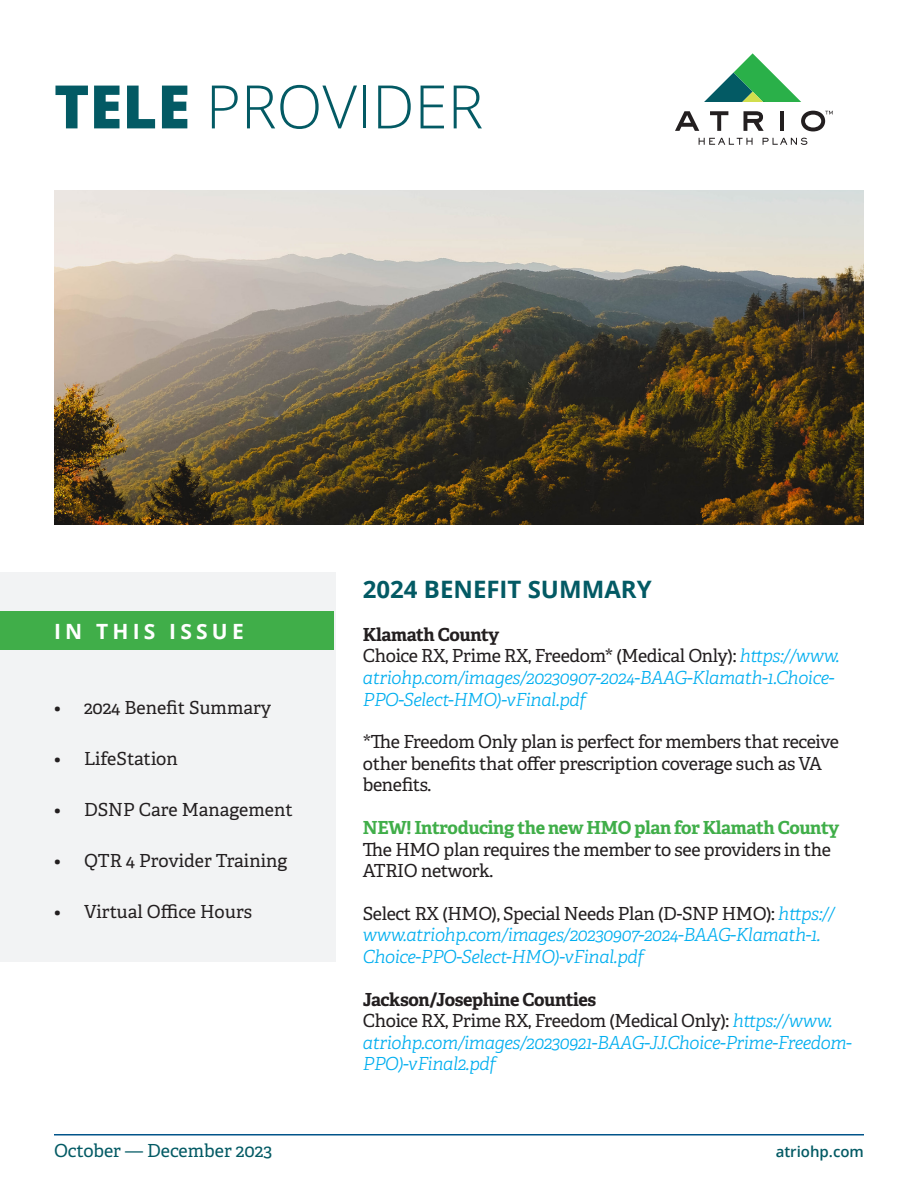
<style>
.page{position:relative;width:918px;height:1188px;background:#fff}
.page>*{position:absolute;margin:0;border:0;box-sizing:border-box;transform-origin:0 0}
.t1{font:300 60px "Open Sans";color:#035a64}
.Body_text{font:700 24px "Open Sans";color:#035a64}
.t2{font:700 21px "Open Sans";letter-spacing:.2em;color:#fff}
.Body_text-2{font:italic 300 18px/21.6px "Adelle";letter-spacing:-.02em;color:#00aeef}
.Body_text-3{font:18px/21.6px "Adelle";letter-spacing:-.02em;color:#231f20}
.Bullet_Paragraph{font:18px "Adelle";color:#231f20}
.t3{font:18px "Adelle";color:#035a64}
.t4{font:600 15px "Open Sans";color:#035a64}
.s1{font-weight:800}
.s2{font-weight:700;font-style:normal;color:#231f20}
.s3{font-weight:400;font-style:normal;color:#231f20}
.s4{font-weight:700;color:#40ae49}
</style>
<div class="page">
<div style="left:0;top:572px;width:336px;height:389px;background:#f2f3f4"></div>
<div style="left:0;top:611px;width:334px;height:39px;background:#40ae49"></div>
<hr style="left:54px;top:1134px;width:810px;height:2px;background:#01548a">
<svg style="left:704px;top:53px;width:97px;height:49px"></svg>
<svg style="left:675px;top:111px;width:24px;height:20px"></svg>
<svg style="left:710px;top:111px;width:18px;height:20px"></svg>
<svg style="left:744px;top:111px;width:20px;height:20px"></svg>
<hr style="left:780px;top:111px;width:4px;height:20px;background:#231f20">
<svg style="left:699px;top:138px;width:54px;height:7px"></svg>
<svg style="left:763px;top:138px;width:44px;height:7px"></svg>
<svg style="left:801px;top:111px;width:32px;height:20px"></svg>
<img style="left:54px;top:191px;width:810px;height:334px">
<p class="t1" style="left:54px;top:66px;width:431px"><span class="s1">TELE</span> PROVIDER</p>
<p class="t2" style="left:54px;top:617px;width:191px">IN THIS ISSUE</p>
<p class="Bullet_Paragraph" style="left:54px;top:697px;width:219px">• 2024 Benefit Summary</p>
<p class="Bullet_Paragraph" style="left:54px;top:748px;width:125px">• LifeStation</p>
<p class="Bullet_Paragraph" style="left:54px;top:799px;width:240px">• DSNP Care Management</p>
<p class="Bullet_Paragraph" style="left:54px;top:850px;width:235px">• QTR 4 Provider Training</p>
<p class="Bullet_Paragraph" style="left:54px;top:901px;width:200px">• Virtual Office Hours</p>
<p class="Body_text" style="left:363px;top:573px;width:290px">2024 BENEFIT SUMMARY</p>
<p class="Body_text-2" style="left:363px;top:624px;width:478px"><span class="s2">Klamath County<br></span><span class="s3">Choice RX, Prime RX, Freedom* (Medical Only):</span> https://www. atriohp.com/images/20230907-2024-BAAG-Klamath-1.Choice-PPO-Select-HMO)-vFinal.pdf</p>
<p class="Body_text-3" style="left:363px;top:731px;width:478px">*The Freedom Only plan is perfect for members that receive other benefits that offer prescription coverage such as VA benefits.</p>
<p class="Body_text-3" style="left:363px;top:817px;width:478px"><span class="s4">NEW! Introducing the new HMO plan for Klamath County<br></span>The HMO plan requires the member to see providers in the<br>ATRIO network.</p>
<p class="Body_text-2" style="left:363px;top:903px;width:473px"><span class="s3">Select RX (HMO), Special Needs Plan (D-SNP HMO):</span> https:// www.atriohp.com/images/20230907-2024-BAAG-Klamath-1.<br>Choice-PPO-Select-HMO)-vFinal.pdf</p>
<p class="Body_text-2" style="left:363px;top:989px;width:491px"><span class="s2">Jackson/Josephine Counties<br></span><span class="s3">Choice RX, Prime RX, Freedom (Medical Only):</span> https://www. atriohp.com/images/20230921-BAAG-JJ.Choice-Prime-Freedom-PPO)-vFinal2.pdf</p>
<p class="t3" style="left:54px;top:1140px;width:220px">October — December 2023</p>
<p class="t4" style="left:776px;top:1142px;width:90px">atriohp.com</p>
</div>
